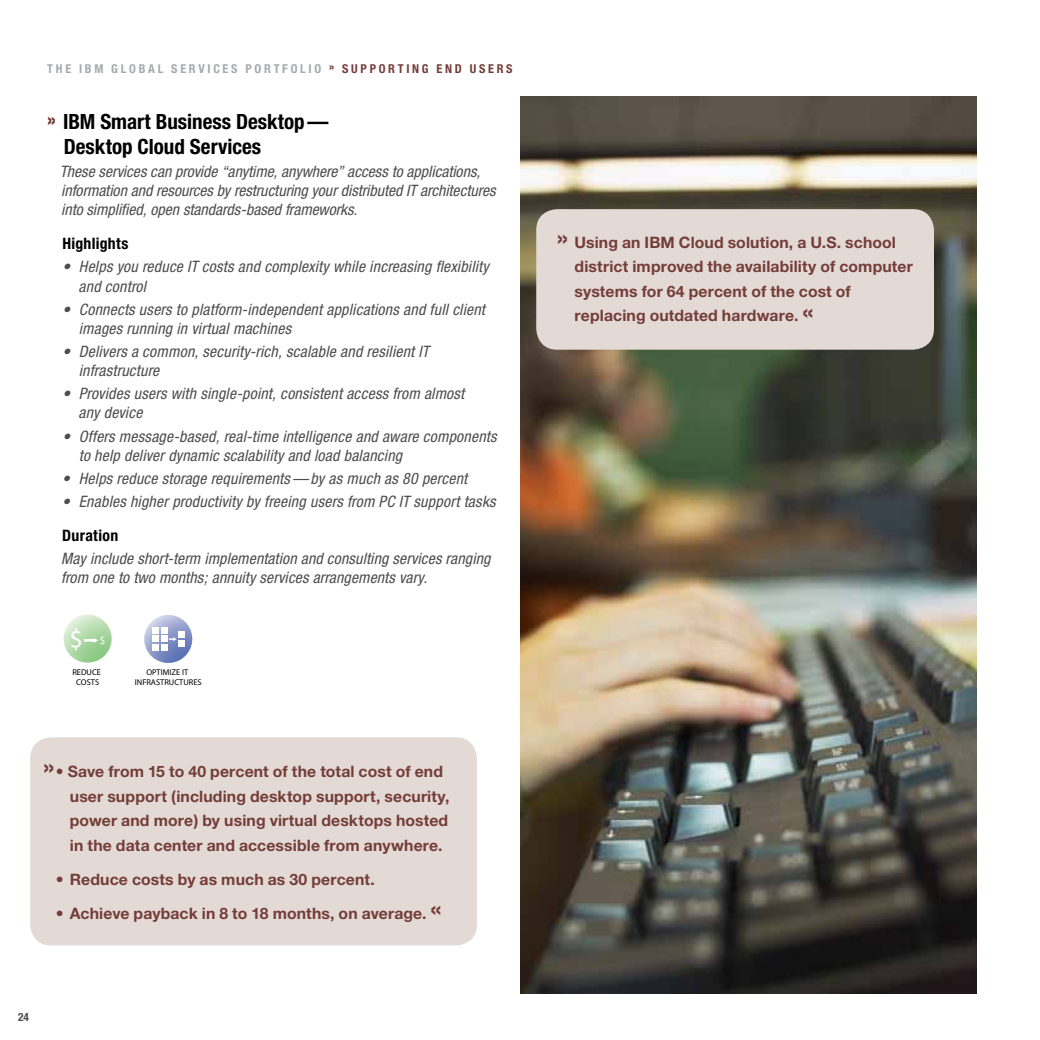
<style>
.page{position:relative;width:1040px;height:1040px;background:#fff}
.page>*{position:absolute;margin:0;border:0;box-sizing:border-box;transform-origin:0 0}
.t1{font:900 condensed 26.6px "Helvetica LT Std";color:#fff}
.t2{font:700 condensed 21px/25.2px "Helvetica Neue";letter-spacing:-.005em;color:#000}
.t3{font:italic condensed 15.75px/19.2px "Helvetica Neue";letter-spacing:.015em;color:#4d4d4f}
.t4{font:700 15.75px/24.5px "Helvetica Neue";letter-spacing:.01em;color:#743d39}
.t5{font:700 condensed 15.75px "Helvetica Neue";letter-spacing:.015em;color:#000}
.t6{font:700 condensed 12.25px "Helvetica Neue";letter-spacing:.22em;color:#a7a9ac}
.t7{font:700 condensed 11.38px "Helvetica Neue";color:#4d4d4f}
.t8{font:900 condensed 11.03px "Helvetica LT Std";color:#fff}
.t9{font:condensed 8.4px/10.5px "Helvetica";color:#000;text-align:center}
.s1{color:#743d39}
.s2{font-size:24.5px}
</style>
<div class="page">
<img style="left:520px;top:97px;width:456px;height:896px">
<div style="left:536px;top:209px;width:398px;height:141px;background:#e3d9d5;border-radius:21px"></div>
<div style="left:30px;top:737px;width:447px;height:208px;background:#e3d9d5;border-radius:21px"></div>
<svg style="left:63px;top:614px;width:49px;height:49px"></svg>
<svg style="left:144px;top:615px;width:49px;height:48px"></svg>
<p class="t6" style="left:47px;top:61px;width:466px">The IBM global services port folio <span class="s1">» Supp orti ng end users</span></p>
<h2 class="t2" style="left:64px;top:108px;width:266px;text-indent:-17px"><span class="s1">»</span> IBM Smart Business Desktop—<br>Desktop Cloud Services</h2>
<p class="t3" style="left:60px;top:161px;width:437px">These services can provide “anytime, anywhere” access to applications, information and resources by restructuring your distributed IT architectures into simplified, open standards-based frameworks.</p>
<p class="t5" style="left:62px;top:234px;width:67px">Highlights</p>
<p class="t3" style="left:79px;top:257px;width:412px;text-indent:-16px">• Helps you reduce IT costs and complexity while increasing flexibility and control</p>
<p class="t3" style="left:79px;top:299px;width:408px;text-indent:-16px">• Connects users to platform-independent applications and full client images running in virtual machines</p>
<p class="t3" style="left:79px;top:341px;width:352px;text-indent:-16px">• Delivers a common, security-rich, scalable and resilient IT infrastructure</p>
<p class="t3" style="left:79px;top:384px;width:387px;text-indent:-16px">• Provides users with single-point, consistent access from almost any device</p>
<p class="t3" style="left:79px;top:426px;width:419px;text-indent:-16px">• Offers message-based, real-time intelligence and aware components to help deliver dynamic scalability and load balancing</p>
<p class="t3" style="left:62px;top:468px;width:406px">• Helps reduce storage requirements—by as much as 80 percent</p>
<p class="t3" style="left:62px;top:491px;width:435px">• Enables higher productivity by freeing users from PC IT support tasks</p>
<p class="t5" style="left:62px;top:525px;width:57px">Duration</p>
<p class="t3" style="left:61px;top:548px;width:431px">May include short-term implementation and consulting services ranging from one to two months; annuity services arrangements vary.</p>
<h1 class="t1" style="left:69px;top:622px;width:15px">$</h1>
<p class="t8" style="left:100px;top:634px;width:7px">$</p>
<p class="t9" style="left:72px;top:666px;width:30px">REDUCE<br>COSTS</p>
<p class="t9" style="left:135px;top:667px;width:68px">OPTIMIZE IT<br>INFRASTRUCTURES</p>
<p class="t4" style="left:70px;top:758px;width:381px;text-indent:-26px"><span class="s2">»</span> • Save from 15 to 40 percent of the total cost of end user support (including desktop support, security, power and more) by using virtual desktops hosted in the data center and accessible from anywhere.</p>
<p class="t4" style="left:56px;top:866px;width:320px">• Reduce costs by as much as 30 percent.</p>
<p class="t4" style="left:56px;top:900px;width:387px">• Achieve payback in 8 to 18 months, on average. <span class="s2">«</span></p>
<p class="t7" style="left:18px;top:1010px;width:12px">24</p>
<p class="t4" style="left:574px;top:229px;width:340px;text-indent:-17px"><span class="s2">»</span> Using an IBM Cloud solution, a U.S. school district improved the availability of computer systems for 64 percent of the cost of replacing outdated hardware. <span class="s2">«</span></p>
</div>
